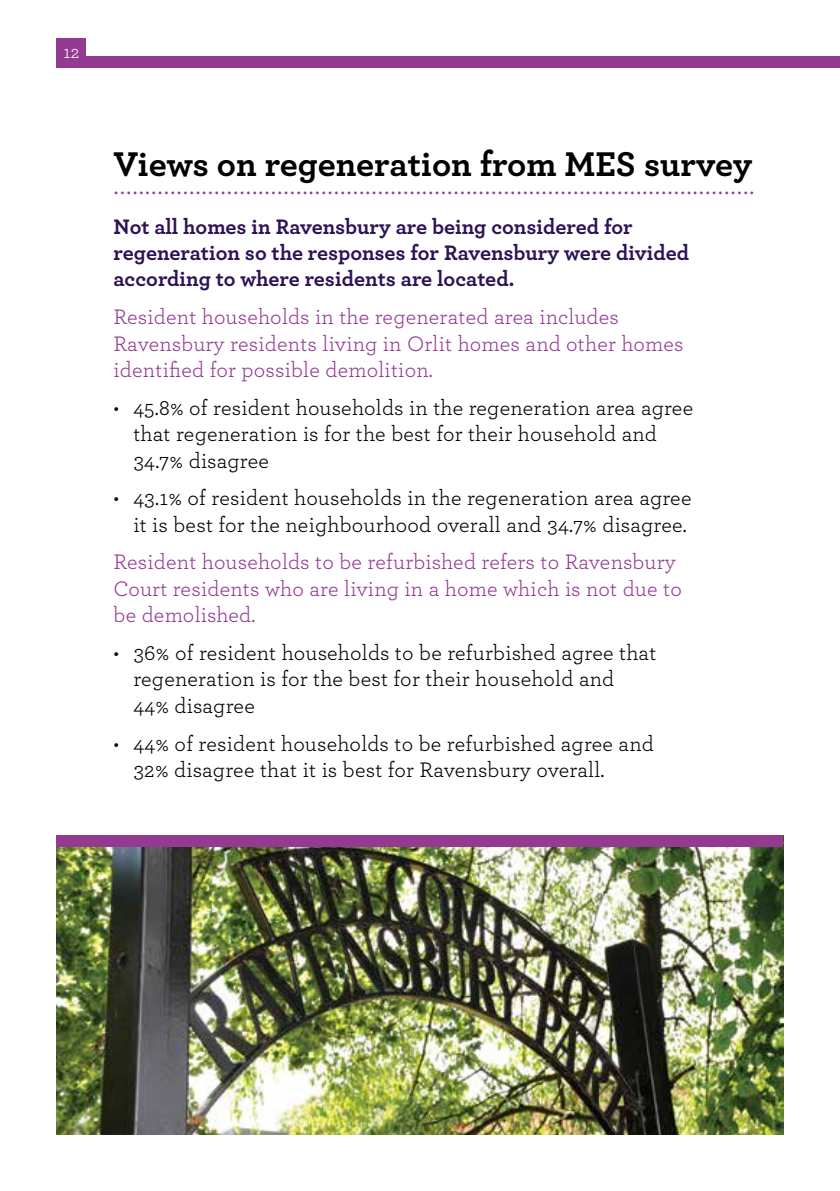
<style>
.page{position:relative;width:840px;height:1191px;background:#fff}
.page>*{position:absolute;margin:0;border:0;box-sizing:border-box;transform-origin:0 0}
.t1{font:700 36px "Archer";color:#000}
.t2{font:24px "Minion Pro";color:#933b91}
.t3{font:22px/26.4px "Archer";letter-spacing:.01em;color:#000}
.t4{font:22px/26.4px "Archer";letter-spacing:.01em;color:#933b91}
.t5{font:700 22px/26.4px "Archer";color:#2d1255}
.t6{font:18px "Archer";color:#fff}
</style>
<div class="page">
<div style="left:57px;top:57px;width:782px;height:11px;background:#933b91"></div>
<div style="left:57px;top:39px;width:29px;height:29px;background:#933b91"></div>
<img style="left:57px;top:847px;width:725px;height:287px">
<div style="left:57px;top:836px;width:725px;height:11px;background:#933b91"></div>
<p class="t6" style="left:63px;top:39px;width:17px">12</p>
<h1 class="t1" style="left:113px;top:136px;width:640px">Views on regeneration from MES survey</h1>
<p class="t2" style="left:113px;top:170px;width:642px">......................................................................................................</p>
<p class="t5" style="left:113px;top:211px;width:577px">Not all homes in Ravensbury are being considered for regeneration so the responses for Ravensbury were divided according to where residents are located.</p>
<p class="t4" style="left:113px;top:302px;width:571px">Resident households in the regenerated area includes<br>Ravensbury residents living in Orlit homes and other homes identified for possible demolition.</p>
<p class="t3" style="left:133px;top:393px;width:561px;text-indent:-20px">• 45.8% of resident households in the regeneration area agree that regeneration is for the best for their household and<br>34.7% disagree</p>
<p class="t3" style="left:113px;top:484px;width:579px;text-align:right">• 43.1% of resident households in the regeneration area agree it is best for the neighbourhood overall and 34.7% disagree.</p>
<p class="t4" style="left:113px;top:548px;width:569px">Resident households to be refurbished refers to Ravensbury<br>Court residents who are living in a home which is not due to be demolished.</p>
<p class="t3" style="left:133px;top:638px;width:524px;text-indent:-20px">• 36% of resident households to be refurbished agree that regeneration is for the best for their household and<br>44% disagree</p>
<p class="t3" style="left:133px;top:729px;width:521px;text-indent:-20px">• 44% of resident households to be refurbished agree and<br>32% disagree that it is best for Ravensbury overall.</p>
</div>
